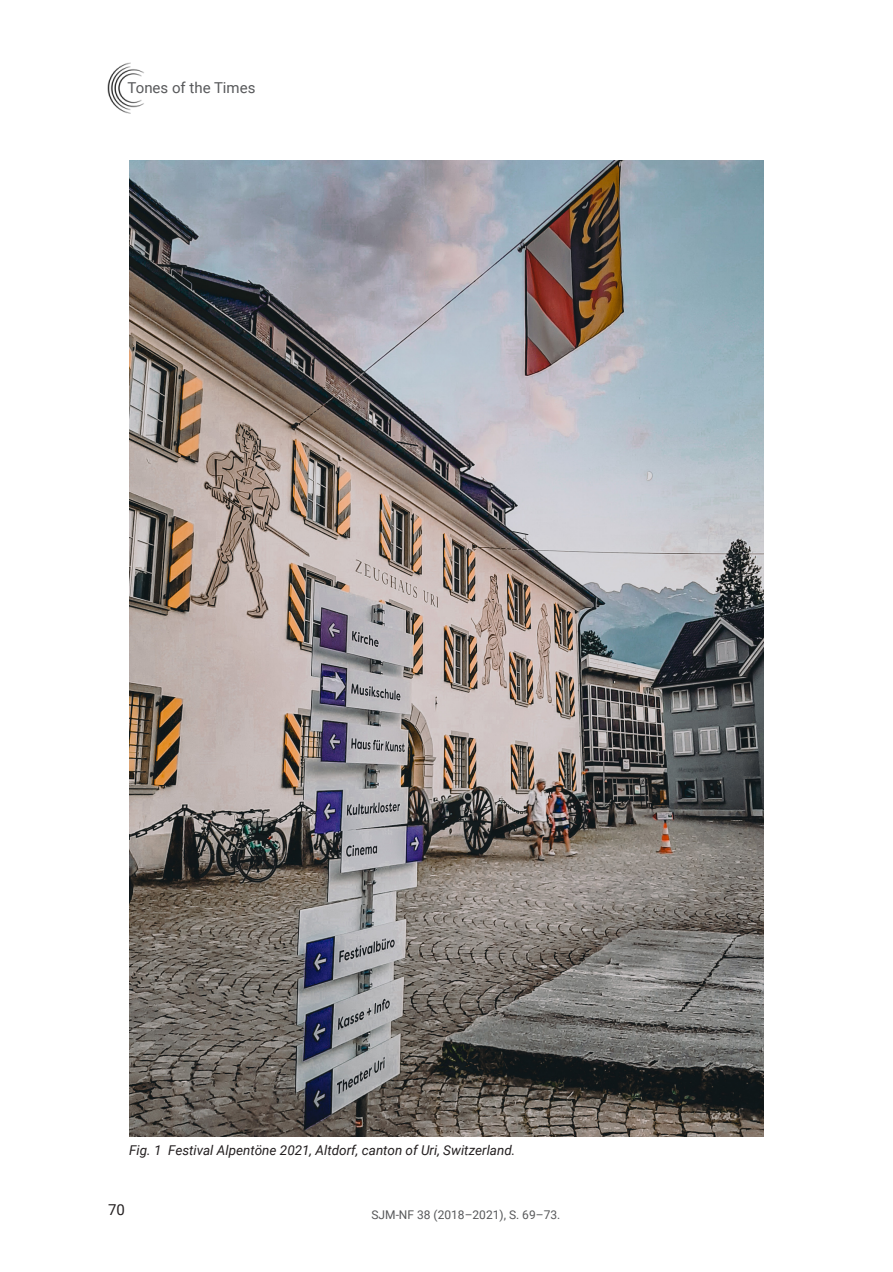
<style>
.page{position:relative;width:893px;height:1272px;background:#fff}
.page>*{position:absolute;margin:0;border:0;box-sizing:border-box;transform-origin:0 0}
.t1{font:15px "Roboto";color:#57585a}
.t2{font:15px "Roboto";color:#231f20}
.Bildlegende{font:italic 13.5px "Roboto";color:#231f20}
.t3{font:12px "Roboto";color:#57585a}
</style>
<div class="page">
<img style="left:107px;top:62px;width:37px;height:52px">
<img style="left:129px;top:160px;width:635px;height:976px">
<p class="t1" style="left:128px;top:77px;width:129px">Tones of the Times</p>
<p class="Bildlegende" style="left:129px;top:1141px;width:388px">Fig. 1 Festival Alpentöne 2021, Altdorf, canton of Uri, Switzerland.</p>
<p class="t2" style="left:108px;top:1199px;width:18px">70</p>
<p class="t3" style="left:371px;top:1206px;width:190px">SJM-NF 38 (2018–2021), S. 69–73.</p>
</div>
